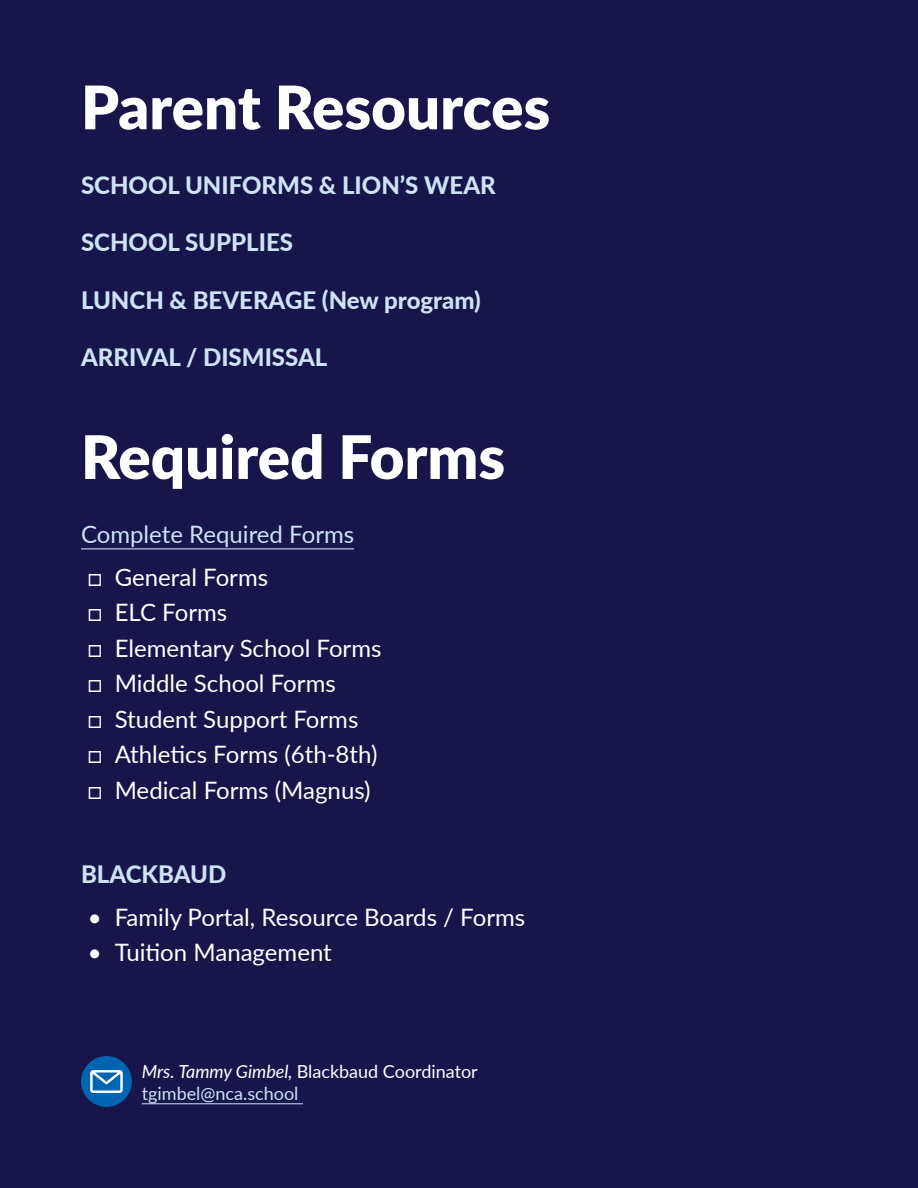
<style>
.page{position:relative;width:918px;height:1188px;background:#18154a}
.page>*{position:absolute;margin:0;border:0;box-sizing:border-box;transform-origin:0 0}
.paragraph{font:900 60px "Lato";color:#fff}
.t1{font:24px "Lato";color:#fff}
.paragraph-2{font:800 24px "Lato";color:#cde3f4}
.paragraph-3{font:24px "Lato";color:#cde3f4}
.paragraph-4{font:18px "Lato";color:#fff}
.paragraph-5{font:18px "Lato";color:#cde3f4}
.s1{font-style:italic}
</style>
<div class="page">
<hr style="left:81px;top:548px;width:273px;height:1px;background:#cde3f4">
<hr style="left:142px;top:1103px;width:161px;height:1px;background:#cde3f4">
<svg style="left:81px;top:1056px;width:51px;height:51px"></svg>
<p class="paragraph" style="left:81px;top:62px;width:471px">Parent Resources</p>
<p class="paragraph-2" style="left:81px;top:167px;width:416px">SCHOOL UNIFORMS &amp; LION’S WEAR</p>
<p class="paragraph-2" style="left:81px;top:225px;width:214px">SCHOOL SUPPLIES</p>
<p class="paragraph-2" style="left:81px;top:282px;width:401px">LUNCH &amp; BEVERAGE (New program)</p>
<p class="paragraph-2" style="left:81px;top:340px;width:248px">ARRIVAL / DISMISSAL</p>
<p class="paragraph" style="left:81px;top:412px;width:426px">Required Forms</p>
<p class="paragraph-3" style="left:81px;top:517px;width:275px">Complete Required Forms</p>
<p class="t1" style="left:88px;top:560px;width:182px">□ General Forms</p>
<p class="t1" style="left:88px;top:595px;width:141px">□ ELC Forms</p>
<p class="t1" style="left:88px;top:631px;width:295px">□ Elementary School Forms</p>
<p class="t1" style="left:88px;top:666px;width:250px">□ Middle School Forms</p>
<p class="t1" style="left:88px;top:702px;width:272px">□ Student Support Forms</p>
<p class="t1" style="left:88px;top:737px;width:291px">□ Athletics Forms (6th-8th)</p>
<p class="t1" style="left:88px;top:773px;width:284px">□ Medical Forms (Magnus)</p>
<p class="paragraph-2" style="left:81px;top:857px;width:147px">BLACKBAUD</p>
<p class="t1" style="left:88px;top:900px;width:439px">• Family Portal, Resource Boards / Forms</p>
<p class="t1" style="left:88px;top:935px;width:246px">• Tuition Management</p>
<p class="paragraph-4" style="left:142px;top:1059px;width:338px"><span class="s1">Mrs. Tammy Gimbel,</span> Blackbaud Coordinator</p>
<p class="paragraph-5" style="left:142px;top:1080px;width:158px">tgimbel@nca.school</p>
</div>
